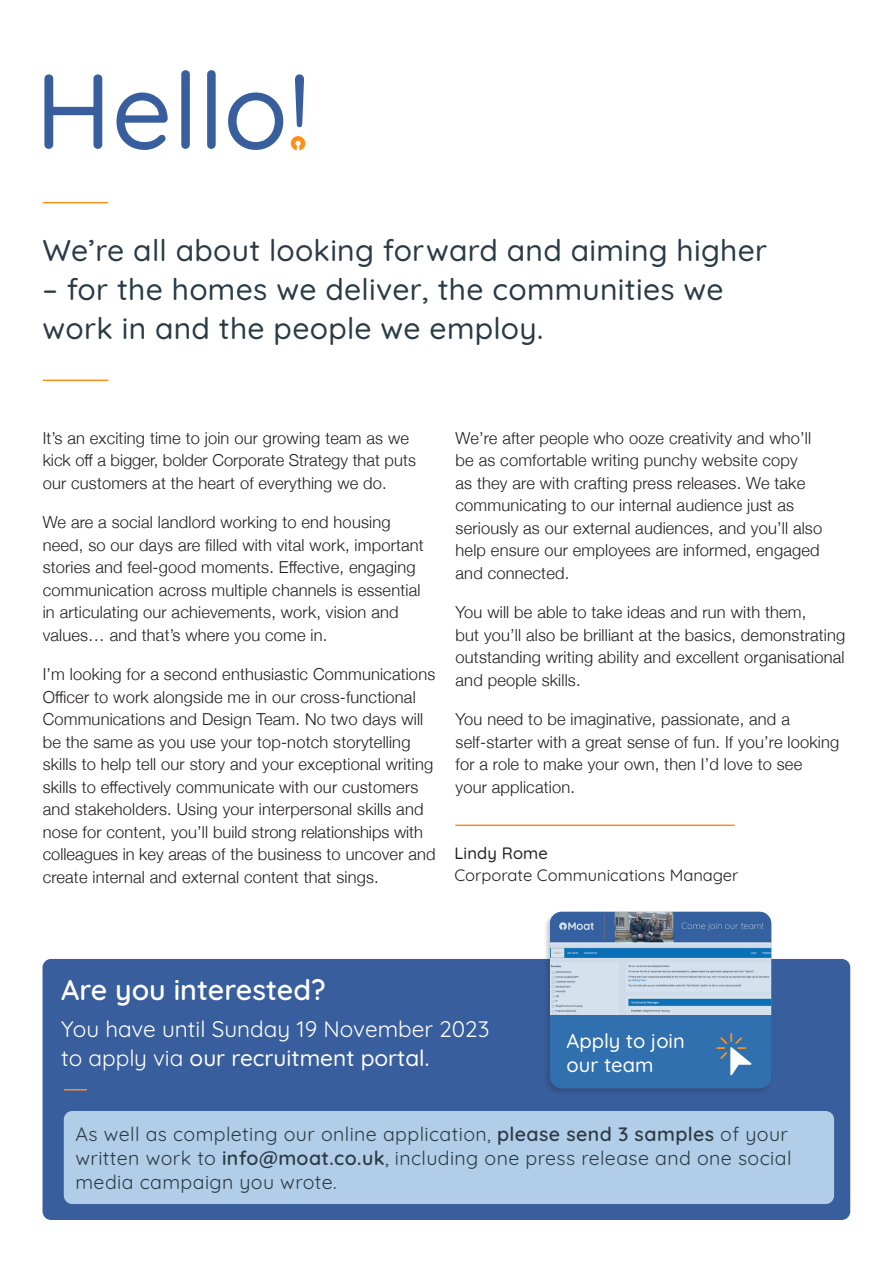
<style>
.page{position:relative;width:893px;height:1263px;background:#fff}
.page>*{position:absolute;margin:0;border:0;box-sizing:border-box;transform-origin:0 0}
.t1{font:500 106.35px "Quicksand";color:#385e9d}
.t2{font:500 30px/39px "Quicksand";letter-spacing:.01em;color:#2a3b46}
.t3{font:600 28.5px "Quicksand";color:#fff}
.t4{font:22.5px/28.5px "Quicksand";color:#fff}
.t5{font:500 20.1px/24.2px "Quicksand";color:#fff}
.t6{font:19.5px/24px "Quicksand";letter-spacing:.02em;color:#2a3b46}
.t7{font:300 16.5px/22.5px "Helvetica Neue";letter-spacing:.01em;color:#231f20}
.t8{font:16.5px "Quicksand";color:#231f20}
.t9{font:500 16.5px "Quicksand";letter-spacing:.01em;color:#231f20}
.s1{font-weight:500}
.s2{font-weight:600}
</style>
<div class="page">
<div style="left:43px;top:959px;width:807px;height:261px;background:#385e9d;border-radius:9px"></div>
<svg style="left:65px;top:1089px;width:21px;height:1px"></svg>
<hr style="left:43px;top:202px;width:65px;height:1px;background:#fe8f1d">
<hr style="left:43px;top:379px;width:65px;height:2px;background:#fe8f1d">
<hr style="left:455px;top:824px;width:280px;height:2px;background:#f68e21">
<div style="left:64px;top:1111px;width:770px;height:93px;background:#b2cde8;border-radius:9px"></div>
<svg style="left:290px;top:136px;width:16px;height:15px"></svg>
<div style="left:543px;top:911px;width:230px;height:184px;background:#231f20;opacity:.23"></div>
<div style="left:550px;top:912px;width:221px;height:176px;background:#3170ae;border-radius:12px"></div>
<img style="left:550px;top:912px;width:221px;height:103px">
<svg style="left:716px;top:1033px;width:35px;height:42px"></svg>
<p class="t1" style="left:35px;top:29px;width:277px">Hello!</p>
<p class="t2" style="left:43px;top:228px;width:726px">We’re all about looking forward and aiming higher</p>
<p class="t2" style="left:43px;top:267px;width:683px">– for the homes we deliver, the communities we work in and the people we employ.</p>
<p class="t7" style="left:43px;top:425px;width:375px">It’s an exciting time to join our growing team as we kick off a bigger, bolder Corporate Strategy that puts our customers at the heart of everything we do.</p>
<p class="t7" style="left:43px;top:510px;width:383px">We are a social landlord working to end housing need, so our days are filled with vital work, important stories and feel-good moments. Effective, engaging communication across multiple channels is essential in articulating our achievements, work, vision and values… and that’s where you come in.</p>
<p class="t7" style="left:43px;top:662px;width:394px">I’m looking for a second enthusiastic Communications Officer to work alongside me in our cross-functional Communications and Design Team. No two days will be the same as you use your top-notch storytelling skills to help tell our story and your exceptional writing skills to effectively communicate with our customers and stakeholders. Using your interpersonal skills and nose for content, you’ll build strong relationships with colleagues in key areas of the business to uncover and create internal and external content that sings.</p>
<p class="t7" style="left:456px;top:425px;width:368px">We’re after people who ooze creativity and who’ll be as comfortable writing punchy website copy<br>as they are with crafting press releases. We take communicating to our internal audience just as seriously as our external audiences, and you’ll also help ensure our employees are informed, engaged and connected.</p>
<p class="t7" style="left:456px;top:600px;width:391px">You will be able to take ideas and run with them,<br>but you’ll also be brilliant at the basics, demonstrating outstanding writing ability and excellent organisational and people skills.</p>
<p class="t7" style="left:456px;top:707px;width:385px">You need to be imaginative, passionate, and a self-starter with a great sense of fun. If you’re looking for a role to make your own, then I’d love to see<br>your application.</p>
<p class="t9" style="left:454px;top:840px;width:95px">Lindy Rome</p>
<p class="t8" style="left:454px;top:862px;width:286px">Corporate Communications Manager</p>
<p class="t3" style="left:61px;top:968px;width:266px">Are you interested?</p>
<p class="t4" style="left:61px;top:1013px;width:430px">You have until Sunday 19 November 2023 to apply via <span class="s1">our recruitment portal.</span></p>
<p class="t5" style="left:567px;top:1027px;width:120px">Apply to join our team</p>
<p class="t6" style="left:75px;top:1120px;width:717px">As well as completing our online application, <span class="s2">please send 3 samples</span> of your written work to <span class="s2">info@moat.co.uk</span>, including one press release and one social media campaign you wrote.</p>
</div>
